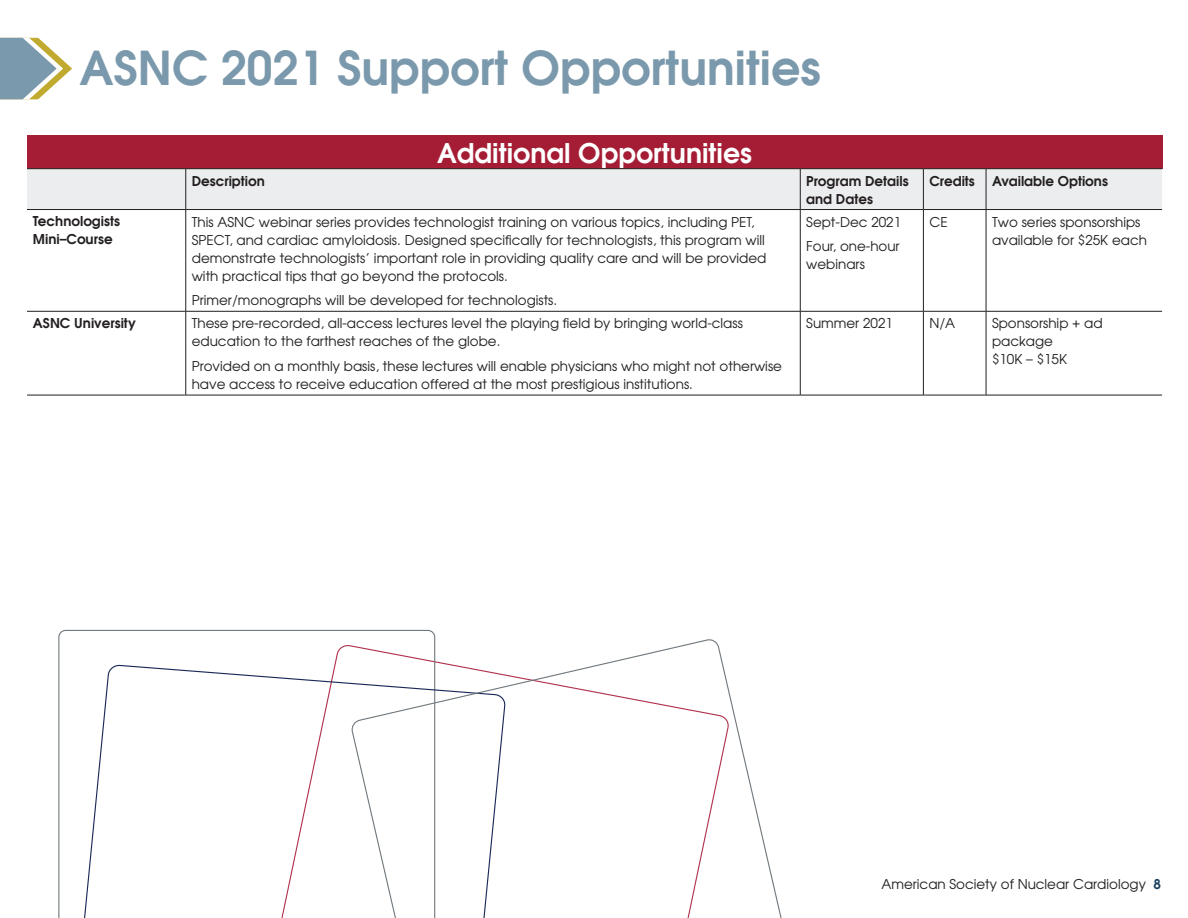
<style>
.page{position:relative;width:1188px;height:918px;background:#fff}
.page>*{position:absolute;margin:0;border:0;box-sizing:border-box;transform-origin:0 0}
.t1{font:600 46.5px "Avant Garde";color:#7b99ac}
.t2{font:600 27px "Avant Garde";color:#fff}
.t3{font:13.5px/18px "Avant Garde";color:#231f20}
.t4{font:600 13.5px/18px "Avant Garde";color:#231f20}
.s1{font-weight:600;color:#1c4060}
</style>
<div class="page">
<svg style="left:0;top:38px;width:72px;height:61px"></svg>
<div style="left:27px;top:135px;width:1135px;height:34px;background:#a51d35"></div>
<div style="left:27px;top:169px;width:1135px;height:40px;background:#ecedee"></div>
<hr style="left:27px;top:168px;width:159px;height:1px;background:#231f20">
<hr style="left:186px;top:168px;width:614px;height:1px;background:#231f20">
<hr style="left:186px;top:169px;width:1px;height:40px;background:#231f20">
<hr style="left:800px;top:168px;width:123px;height:1px;background:#231f20">
<hr style="left:800px;top:169px;width:1px;height:40px;background:#231f20">
<hr style="left:923px;top:168px;width:63px;height:1px;background:#231f20">
<hr style="left:923px;top:169px;width:1px;height:40px;background:#231f20">
<hr style="left:986px;top:168px;width:176px;height:1px;background:#231f20">
<hr style="left:986px;top:169px;width:1px;height:40px;background:#231f20">
<hr style="left:27px;top:209px;width:159px;height:1px;background:#231f20">
<hr style="left:186px;top:209px;width:614px;height:1px;background:#231f20">
<hr style="left:186px;top:210px;width:1px;height:101px;background:#231f20">
<hr style="left:800px;top:209px;width:123px;height:1px;background:#231f20">
<hr style="left:800px;top:210px;width:1px;height:101px;background:#231f20">
<hr style="left:923px;top:209px;width:63px;height:1px;background:#231f20">
<hr style="left:923px;top:210px;width:1px;height:101px;background:#231f20">
<hr style="left:986px;top:209px;width:176px;height:1px;background:#231f20">
<hr style="left:986px;top:210px;width:1px;height:101px;background:#231f20">
<hr style="left:27px;top:311px;width:159px;height:1px;background:#231f20">
<hr style="left:186px;top:311px;width:614px;height:1px;background:#231f20">
<hr style="left:186px;top:311px;width:1px;height:84px;background:#231f20">
<hr style="left:800px;top:311px;width:123px;height:1px;background:#231f20">
<hr style="left:800px;top:311px;width:1px;height:84px;background:#231f20">
<hr style="left:923px;top:311px;width:63px;height:1px;background:#231f20">
<hr style="left:923px;top:311px;width:1px;height:84px;background:#231f20">
<hr style="left:986px;top:311px;width:176px;height:1px;background:#231f20">
<hr style="left:986px;top:311px;width:1px;height:84px;background:#231f20">
<hr style="left:27px;top:395px;width:159px;height:1px;background:#231f20">
<hr style="left:186px;top:395px;width:614px;height:1px;background:#231f20">
<hr style="left:800px;top:395px;width:123px;height:1px;background:#231f20">
<hr style="left:923px;top:395px;width:63px;height:1px;background:#231f20">
<hr style="left:986px;top:395px;width:176px;height:1px;background:#231f20">
<svg style="left:58px;top:630px;width:377px;height:288px"></svg>
<svg style="left:73px;top:664px;width:277px;height:254px"></svg>
<svg style="left:350px;top:639px;width:432px;height:279px"></svg>
<h1 class="t1" style="left:80px;top:37px;width:743px">ASNC 2021 Support Opportunities</h1>
<h2 class="t2" style="left:437px;top:135px;width:317px">Additional Opportunities</h2>
<p class="t4" style="left:192px;top:171px;width:75px">Description</p>
<p class="t4" style="left:806px;top:171px;width:104px">Program Details and Dates</p>
<p class="t4" style="left:929px;top:171px;width:47px">Credits</p>
<p class="t4" style="left:992px;top:171px;width:117px">Available Options</p>
<p class="t4" style="left:33px;top:212px;width:89px">Technologists<br>Mini–Course</p>
<p class="t3" style="left:192px;top:212px;width:576px">This ASNC webinar series provides technologist training on various topics, including PET, SPECT, and cardiac amyloidosis. Designed specifically for technologists, this program will demonstrate technologists’ important role in providing quality care and will be provided with practical tips that go beyond the protocols.</p>
<p class="t3" style="left:192px;top:291px;width:367px">Primer/monographs will be developed for technologists.</p>
<p class="t4" style="left:33px;top:314px;width:104px">ASNC University</p>
<p class="t3" style="left:192px;top:314px;width:553px">These pre-recorded, all-access lectures level the playing field by bringing world-class education to the farthest reaches of the globe.</p>
<p class="t3" style="left:192px;top:357px;width:592px">Provided on a monthly basis, these lectures will enable physicians who might not otherwise have access to receive education offered at the most prestigious institutions.</p>
<p class="t3" style="left:806px;top:209px;width:96px;line-height:24.8px">Sept-Dec 2021<br>Four, one-hour</p>
<p class="t3" style="left:806px;top:255px;width:60px">webinars</p>
<p class="t3" style="left:929px;top:212px;width:20px">CE</p>
<p class="t3" style="left:992px;top:212px;width:156px">Two series sponsorships available for $25K each</p>
<p class="t3" style="left:806px;top:314px;width:88px">Summer 2021</p>
<p class="t3" style="left:929px;top:314px;width:27px">N/A</p>
<p class="t3" style="left:992px;top:314px;width:112px">Sponsorship + ad package<br>$10K – $15K</p>
<p class="t3" style="left:881px;top:875px;width:281px">American Society of Nuclear Cardiology <span class="s1">8</span></p>
</div>
